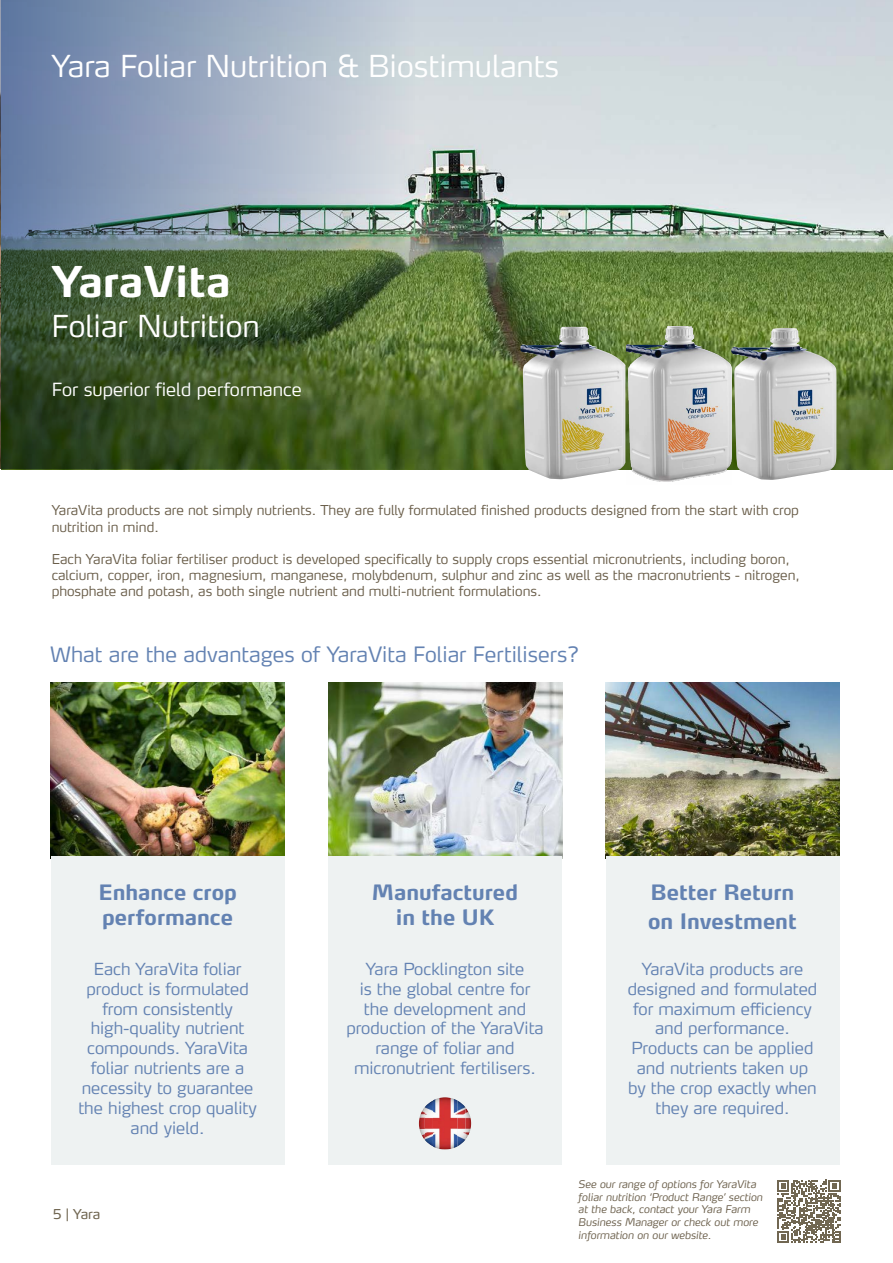
<style>
.page{position:relative;width:893px;height:1263px;background:#fff}
.page>*{position:absolute;margin:0;border:0;box-sizing:border-box;transform-origin:0 0}
.t1{font:700 42px "Yara Max LF";color:#fff}
.t2{font:300 30px "Yara Max LF";color:#fff}
.t3{font:700 21px/25.2px "Yara Max LF";color:#6382b2}
.t4{font:300 21px "Yara Max LF";color:#6382b2}
.t5{font:300 18px "Yara Max LF";color:#fff}
.t6{font:300 16.5px/19.8px "Yara Max LF";color:#6382b2;text-align:center}
.t7{font:300 13.5px/16.2px "Yara Max LF";color:#6a5e4a}
.t8{font:13.5px "Yara Max LF";color:#716752}
.t9{font:italic 300 10.5px/12.6px "Yara Max LF";color:#6a5e4a}
</style>
<div class="page">
<img style="left:554px;top:0;width:339px;height:469px">
<img style="left:0;top:0;width:554px;height:469px">
<img style="left:51px;top:682px;width:234px;height:174px">
<div style="left:51px;top:856px;width:234px;height:308px;background:#eef2f2"></div>
<img style="left:605px;top:682px;width:234px;height:174px">
<div style="left:605px;top:856px;width:234px;height:308px;background:#eef2f2"></div>
<img style="left:328px;top:682px;width:234px;height:174px">
<div style="left:328px;top:856px;width:234px;height:308px;background:#eef2f2"></div>
<svg style="left:777px;top:1180px;width:63px;height:63px"></svg>
<img style="left:520px;top:327px;width:105px;height:152px">
<img style="left:731px;top:328px;width:105px;height:152px">
<hr style="left:0;top:104px;width:1px;height:365px;background:#81a22e">
<img style="left:433px;top:1097px;width:24px;height:52px">
<img style="left:425px;top:1100px;width:8px;height:46px">
<img style="left:457px;top:1100px;width:8px;height:46px">
<img style="left:419px;top:1107px;width:6px;height:33px">
<img style="left:465px;top:1107px;width:6px;height:33px">
<img style="left:626px;top:327px;width:105px;height:155px">
<h2 class="t2" style="left:52px;top:47px;width:509px">Yara Foliar Nutrition &amp; Biostimulants</h2>
<h1 class="t1" style="left:52px;top:255px;width:181px">YaraVita</h1>
<h2 class="t2" style="left:52px;top:308px;width:209px">Foliar Nutrition</h2>
<p class="t5" style="left:52px;top:378px;width:252px">For superior field performance</p>
<p class="t7" style="left:52px;top:502px;width:749px">YaraVita products are not simply nutrients. They are fully formulated finished products designed from the start with crop nutrition in mind.</p>
<p class="t7" style="left:52px;top:551px;width:750px">Each YaraVita foliar fertiliser product is developed specifically to supply crops essential micronutrients, including boron, calcium, copper, iron, magnesium, manganese, molybdenum, sulphur and zinc as well as the macronutrients - nitrogen, phosphate and potash, as both single nutrient and multi-nutrient formulations.</p>
<p class="t4" style="left:50px;top:642px;width:531px">What are the advantages of YaraVita Foliar Fertilisers?</p>
<p class="t3" style="left:98px;top:879px;width:140px">Enhance crop performance</p>
<p class="t6" style="left:78px;top:959px;width:180px">Each YaraVita foliar product is formulated from consistently high-quality nutrient compounds. YaraVita foliar nutrients are a necessity to guarantee the highest crop quality and yield.</p>
<p class="t3" style="left:372px;top:879px;width:148px;text-align:center">Manufactured in the UK</p>
<p class="t6" style="left:346px;top:959px;width:199px">Yara Pocklington site<br>is the global centre for the development and production of the YaraVita range of foliar and micronutrient fertilisers.</p>
<p class="t3" style="left:648px;top:877px;width:150px;line-height:28.8px">Better Return on Investment</p>
<p class="t6" style="left:628px;top:959px;width:191px">YaraVita products are designed and formulated for maximum efficiency and performance.<br>Products can be applied and nutrients taken up by the crop exactly when they are required.</p>
<p class="t8" style="left:53px;top:1205px;width:49px">5 | Yara</p>
<p class="t9" style="left:578px;top:1178px;width:186px">See our range of options for YaraVita foliar nutrition ‘Product Range’ section at the back, contact your Yara Farm Business Manager or check out more information on our website.</p>
</div>
